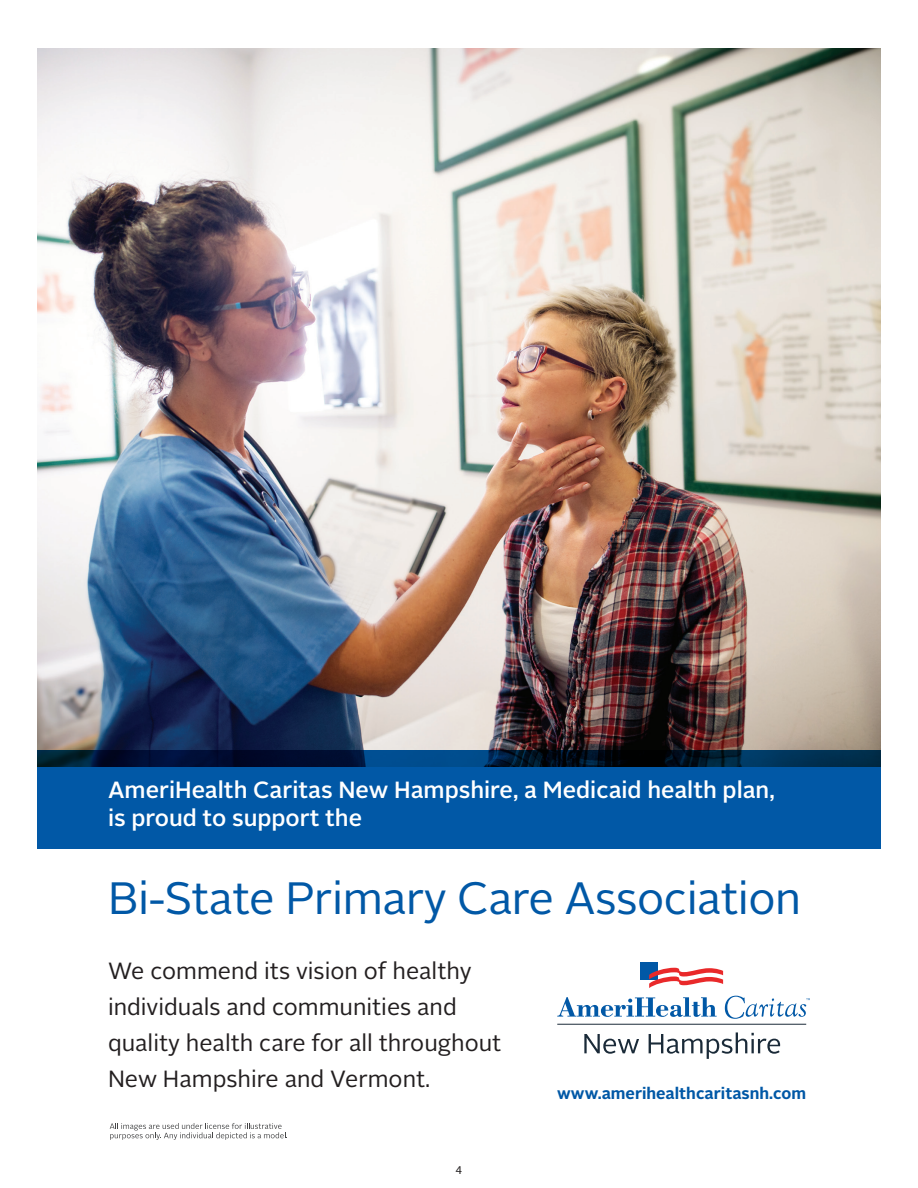
<style>
.page{position:relative;width:918px;height:1188px;background:#fff}
.page>*{position:absolute;margin:0;border:0;box-sizing:border-box;transform-origin:0 0}
.t1{font:45.3px "Alright Sans";letter-spacing:-.01em;color:#0158a6}
.t2{font:23.4px/35.8px "Alright Sans";color:#231f20}
.t3{font:500 23.4px/28px "Alright Sans";color:#fff}
.t4{font:700 16.2px "Alright Sans";color:#0158a6}
.t5{font:12px "Myriad Pro";color:#231f20}
</style>
<div class="page">
<img style="left:38px;top:48px;width:842px;height:702px">
<svg style="left:38px;top:750px;width:842px;height:99px;background:#004e94"></svg>
<div style="left:640px;top:962px;width:18px;height:17px;background:#0158a6"></div>
<svg style="left:649px;top:968px;width:74px;height:20px"></svg>
<svg style="left:557px;top:997px;width:160px;height:20px"></svg>
<svg style="left:584px;top:1034px;width:55px;height:20px"></svg>
<svg style="left:649px;top:1032px;width:131px;height:27px"></svg>
<hr style="left:557px;top:1024px;width:249px;height:1px;background:#1a2a38">
<svg style="left:725px;top:996px;width:85px;height:23px"></svg>
<svg style="left:110px;top:1123px;width:177px;height:17px"></svg>
<p class="t3" style="left:108px;top:776px;width:668px">AmeriHealth Caritas New Hampshire, a Medicaid health plan, is proud to support the</p>
<p class="t1" style="left:108px;top:868px;width:695px">Bi-State Primary Care Association</p>
<p class="t2" style="left:108px;top:953px;width:395px">We commend its vision of healthy individuals and communities and quality health care for all throughout<br>New Hampshire and Vermont.</p>
<p class="t5" style="left:456px;top:1163px;width:8px">4</p>
<p class="t4" style="left:557px;top:1082px;width:250px">www.amerihealthcaritasnh.com</p>
</div>
